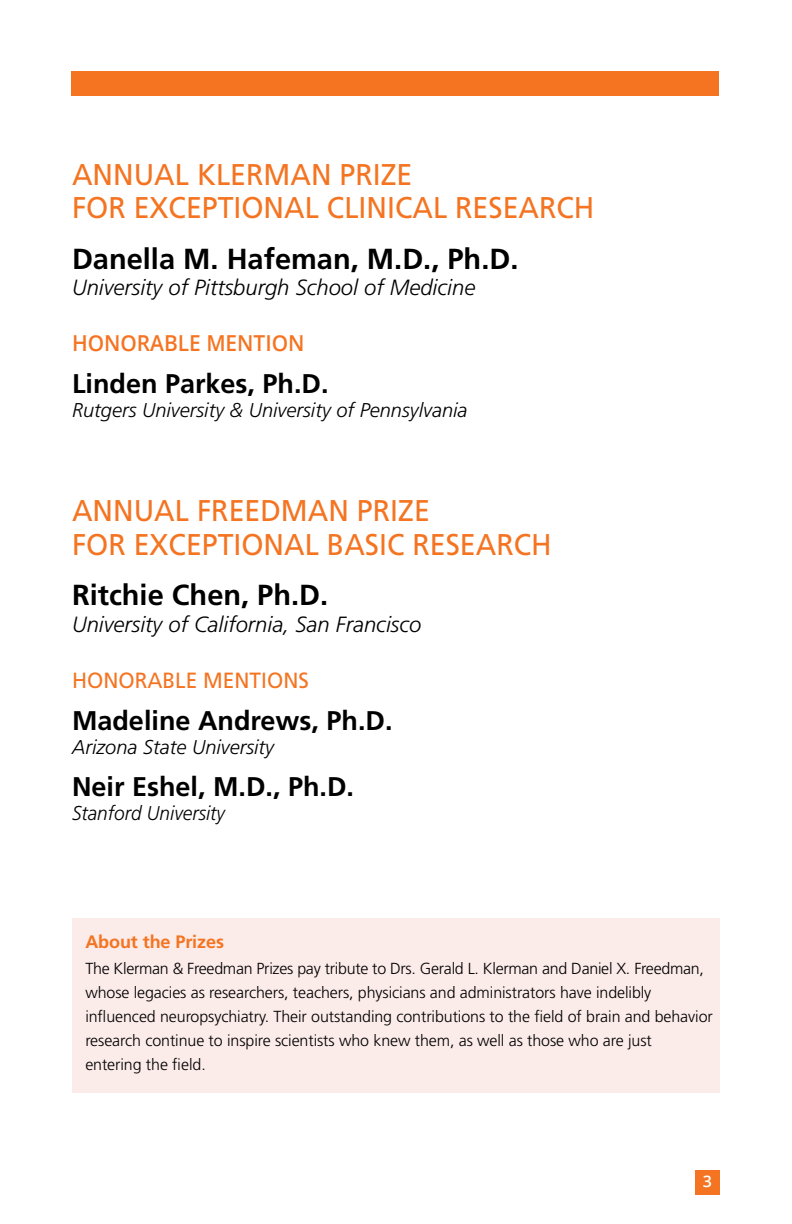
<style>
.page{position:relative;width:792px;height:1224px;background:#fff}
.page>*{position:absolute;margin:0;border:0;box-sizing:border-box;transform-origin:0 0}
.t1{font:30px/34px "Frutiger LT Std";color:#f47421;scale:.95 1}
.t2{font:700 29px "Frutiger LT Std";color:#000}
.t3{font:700 27px "Frutiger LT Std";color:#000}
.t4{font:italic 300 22px "Frutiger LT Std";color:#000}
.t5{font:22px "Frutiger LT Std";color:#f47421;scale:.95 1}
.t6{font:600 22px "Open Sans";color:#f47421;scale:.95 1}
.t7{font:italic 300 20px "Frutiger LT Std";color:#000}
.t8{font:italic 300 20px "Frutiger LT Std";color:#000;scale:.95 1}
.t9{font:700 18px "Frutiger LT Std";letter-spacing:-.005em;color:#f47421}
.t10{font:300 16px/24px "Frutiger LT Std";letter-spacing:-.005em;color:#000}
.t11{font:600 16px "Open Sans";color:#fff}
</style>
<div class="page">
<div style="left:695px;top:1170px;width:25px;height:25px;background:#f47421"></div>
<div style="left:72px;top:918px;width:648px;height:174px;background:#fbebe9"></div>
<div style="left:71px;top:71px;width:648px;height:25px;background:#f47421"></div>
<h1 class="t1" style="left:72px;top:157px;width:552px">ANNUAL KLERMAN PRIZE<br>FOR EXCEPTIONAL CLINICAL RESEARCH</h1>
<h2 class="t2" style="left:72px;top:241px;width:448px">Danella M. Hafeman, M.D., Ph.D.</h2>
<h3 class="t4" style="left:72px;top:275px;width:405px">University of Pittsburgh School of Medicine</h3>
<h3 class="t6" style="left:72px;top:328px;width:246px">HONORABLE MENTION</h3>
<h3 class="t3" style="left:72px;top:368px;width:258px">Linden Parkes, Ph.D.</h3>
<p class="t7" style="left:72px;top:399px;width:397px">Rutgers University &amp; University of Pennsylvania</p>
<h1 class="t1" style="left:72px;top:494px;width:507px">ANNUAL FREEDMAN PRIZE<br>FOR EXCEPTIONAL BASIC RESEARCH</h1>
<h2 class="t2" style="left:72px;top:578px;width:258px">Ritchie Chen, Ph.D.</h2>
<h3 class="t4" style="left:72px;top:612px;width:351px">University of California, San Francisco</h3>
<h3 class="t5" style="left:72px;top:667px;width:251px">HONORABLE MENTIONS</h3>
<h3 class="t3" style="left:72px;top:705px;width:322px">Madeline Andrews, Ph.D.</h3>
<p class="t7" style="left:72px;top:735px;width:204px">Arizona State University</p>
<h3 class="t3" style="left:72px;top:771px;width:284px">Neir Eshel, M.D., Ph.D.</h3>
<p class="t8" style="left:72px;top:801px;width:163px">Stanford University</p>
<p class="t9" style="left:85px;top:931px;width:140px">About the Prizes</p>
<p class="t10" style="left:85px;top:957px;width:629px">The Klerman &amp; Freedman Prizes pay tribute to Drs. Gerald L. Klerman and Daniel X. Freedman, whose legacies as researchers, teachers, physicians and administrators have indelibly influenced neuropsychiatry. Their outstanding contributions to the field of brain and behavior research continue to inspire scientists who knew them, as well as those who are just<br>entering the field.</p>
<p class="t11" style="left:703px;top:1170px;width:11px">3</p>
</div>
